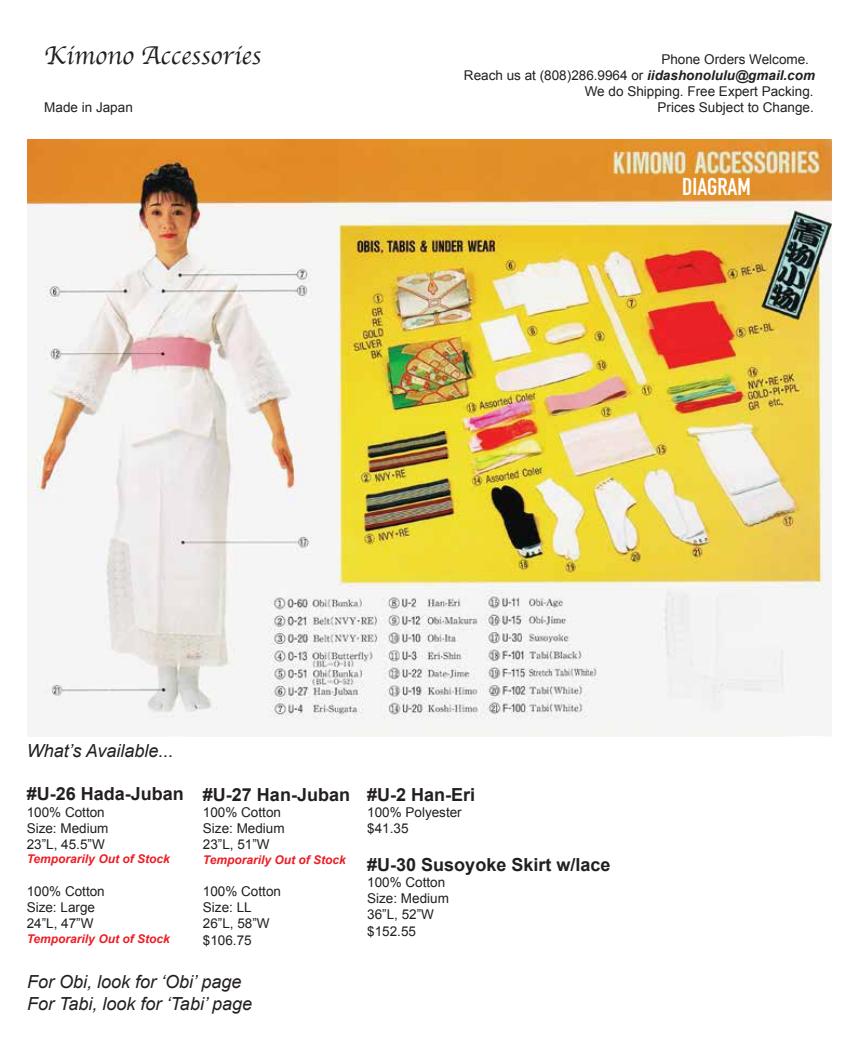
<style>
.page{position:relative;width:856px;height:1053px;background:#fff}
.page>*{position:absolute;margin:0;border:0;box-sizing:border-box;transform-origin:0 0}
.t1{font:27px "Apple Chancery";color:#231f20}
.t2{font:700 24px "DIN Condensed";color:#fff}
.t3{font:italic 18px/21.6px "Arial";color:#231f20}
.t4{font:700 18px "Arial";color:#231f20}
.t5{font:13.5px/16.2px "Arial";color:#231f20}
.t6{font:italic 700 12px "Arial";color:#ed1d24}
.s1{font-weight:700;font-style:italic}
</style>
<div class="page">
<img style="left:27px;top:139px;width:804px;height:597px">
<h1 class="t1" style="left:44px;top:33px;width:218px">Kimono Accessories</h1>
<p class="t5" style="left:661px;top:51px;width:149px">Phone Orders Welcome.</p>
<p class="t5" style="left:463px;top:67px;width:352px">Reach us at (808)286.9964 or <span class="s1">iidashonolulu@gmail.com</span></p>
<p class="t5" style="left:584px;top:83px;width:230px">We do Shipping. Free Expert Packing.</p>
<p class="t5" style="left:44px;top:99px;width:90px">Made in Japan</p>
<p class="t5" style="left:657px;top:99px;width:158px">Prices Subject to Change.</p>
<h2 class="t2" style="left:682px;top:170px;width:70px">DIAGRAM</h2>
<h3 class="t3" style="left:27px;top:740px;width:148px">What’s Available...</h3>
<h3 class="t4" style="left:27px;top:782px;width:159px">#U-26 Hada-Juban</h3>
<p class="t5" style="left:27px;top:803px;width:83px">100% Cotton<br>Size: Medium<br>23”L, 45.5”W</p>
<p class="t6" style="left:27px;top:851px;width:144px">Temporarily Out of Stock</p>
<p class="t5" style="left:27px;top:883px;width:80px">100% Cotton<br>Size: Large<br>24”L, 47”W</p>
<p class="t6" style="left:27px;top:930px;width:144px">Temporarily Out of Stock</p>
<h3 class="t4" style="left:203px;top:782px;width:149px">#U-27 Han-Juban</h3>
<p class="t5" style="left:203px;top:804px;width:83px">100% Cotton<br>Size: Medium<br>23”L, 51”W</p>
<p class="t6" style="left:203px;top:851px;width:144px">Temporarily Out of Stock</p>
<p class="t5" style="left:203px;top:883px;width:80px">100% Cotton<br>Size: LL<br>26”L, 58”W $106.75</p>
<h3 class="t3" style="left:27px;top:971px;width:226px">For Obi, look for ‘Obi’ page<br>For Tabi, look for ‘Tabi’ page</h3>
<h3 class="t4" style="left:367px;top:782px;width:110px">#U-2 Han-Eri</h3>
<p class="t5" style="left:367px;top:804px;width:96px">100% Polyester $41.35</p>
<h3 class="t4" style="left:367px;top:852px;width:245px">#U-30 Susoyoke Skirt w/lace</h3>
<p class="t5" style="left:367px;top:874px;width:83px">100% Cotton<br>Size: Medium<br>36”L, 52”W $152.55</p>
</div>
